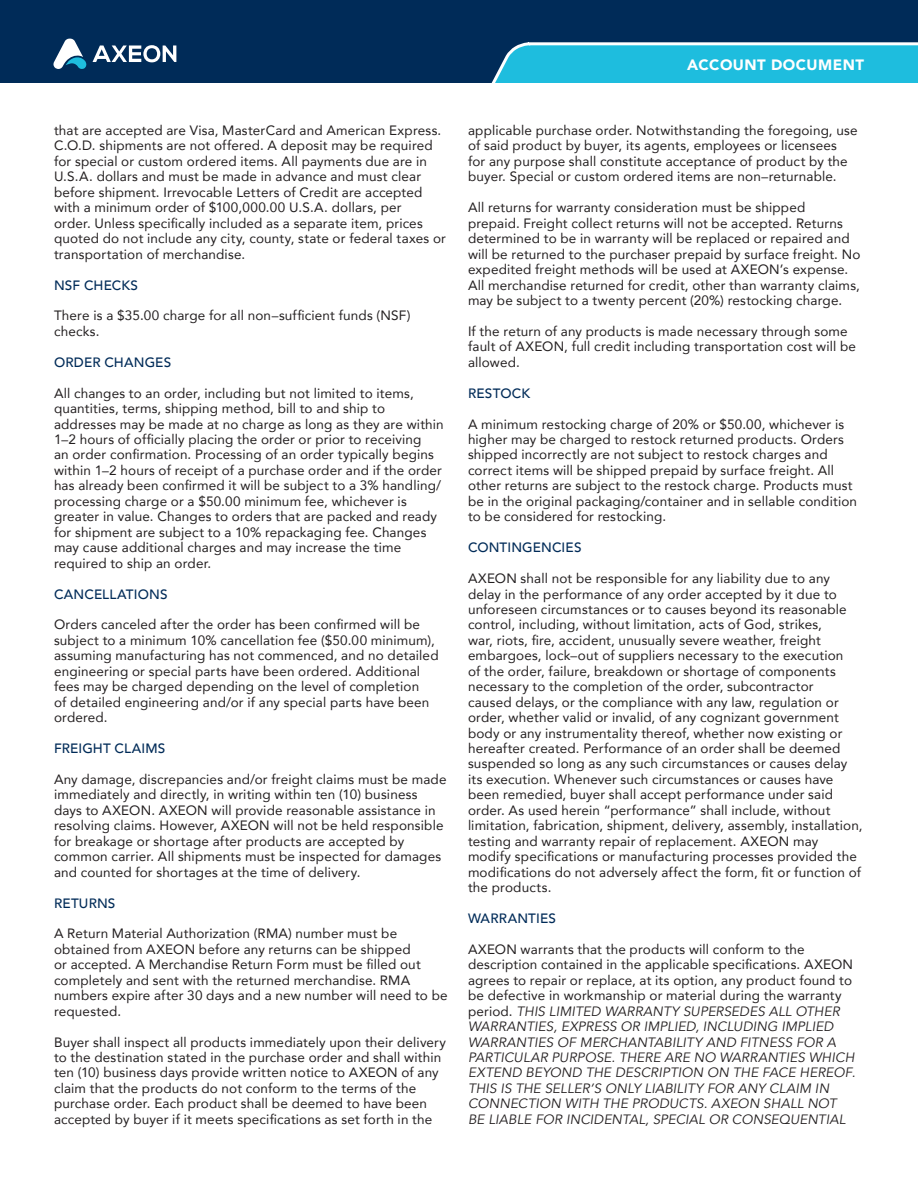
<style>
.page{position:relative;width:918px;height:1188px;background:#fff}
.page>*{position:absolute;margin:0;border:0;box-sizing:border-box;transform-origin:0 0}
.t1{font:900 15px "Avenir";letter-spacing:.03em;color:#fff}
.t2{font:13.5px/15.5px "Avenir";letter-spacing:.01em;color:#231f20}
.t3{font:italic 13.5px/15.5px "Avenir";letter-spacing:.005em;color:#231f20}
.t4{font:500 13.5px "Avenir";letter-spacing:.01em;color:#002b58}
.s1{font-style:normal}
</style>
<div class="page">
<div style="left:0;top:0;width:918px;height:82px;background:#002b58"></div>
<svg style="left:53px;top:39px;width:123px;height:30px"></svg>
<svg style="left:492px;top:42px;width:426px;height:40px;background:#2ebcdb"></svg>
<p class="t1" style="left:687px;top:52px;width:178px">ACCOUNT DOCUMENT</p>
<p class="t2" style="left:54px;top:122px;width:393px">that are accepted are Visa, MasterCard and American Express.<br>C.O.D. shipments are not offered. A deposit may be required for special or custom ordered items. All payments due are in U.S.A. dollars and must be made in advance and must clear before shipment. Irrevocable Letters of Credit are accepted with a minimum order of $100,000.00 U.S.A. dollars, per<br>order. Unless specifically included as a separate item, prices quoted do not include any city, county, state or federal taxes or transportation of merchandise.</p>
<p class="t4" style="left:54px;top:273px;width:85px">NSF CHECKS</p>
<p class="t2" style="left:54px;top:308px;width:358px">There is a $35.00 charge for all non–sufficient funds (NSF) checks.</p>
<p class="t4" style="left:54px;top:350px;width:119px">ORDER CHANGES</p>
<p class="t2" style="left:54px;top:385px;width:391px">All changes to an order, including but not limited to items, quantities, terms, shipping method, bill to and ship to addresses may be made at no charge as long as they are within 1–2 hours of officially placing the order or prior to receiving<br>an order confirmation. Processing of an order typically begins within 1–2 hours of receipt of a purchase order and if the order has already been confirmed it will be subject to a 3% handling/ processing charge or a $50.00 minimum fee, whichever is greater in value. Changes to orders that are packed and ready for shipment are subject to a 10% repackaging fee. Changes may cause additional charges and may increase the time required to ship an order.</p>
<p class="t4" style="left:54px;top:582px;width:115px">CANCELLATIONS</p>
<p class="t2" style="left:54px;top:617px;width:386px">Orders canceled after the order has been confirmed will be subject to a minimum 10% cancellation fee ($50.00 minimum), assuming manufacturing has not commenced, and no detailed engineering or special parts have been ordered. Additional fees may be charged depending on the level of completion<br>of detailed engineering and/or if any special parts have been ordered.</p>
<p class="t4" style="left:54px;top:737px;width:113px">FREIGHT CLAIMS</p>
<p class="t2" style="left:54px;top:771px;width:394px">Any damage, discrepancies and/or freight claims must be made immediately and directly, in writing within ten (10) business days to AXEON. AXEON will provide reasonable assistance in resolving claims. However, AXEON will not be held responsible for breakage or shortage after products are accepted by common carrier. All shipments must be inspected for damages and counted for shortages at the time of delivery.</p>
<p class="t4" style="left:54px;top:891px;width:63px">RETURNS</p>
<p class="t2" style="left:54px;top:926px;width:395px">A Return Material Authorization (RMA) number must be obtained from AXEON before any returns can be shipped<br>or accepted. A Merchandise Return Form must be filled out completely and sent with the returned merchandise. RMA numbers expire after 30 days and a new number will need to be requested.</p>
<p class="t2" style="left:54px;top:1034px;width:394px">Buyer shall inspect all products immediately upon their delivery to the destination stated in the purchase order and shall within ten (10) business days provide written notice to AXEON of any claim that the products do not conform to the terms of the purchase order. Each product shall be deemed to have been accepted by buyer if it meets specifications as set forth in the</p>
<p class="t2" style="left:468px;top:122px;width:391px">applicable purchase order. Notwithstanding the foregoing, use of said product by buyer, its agents, employees or licensees<br>for any purpose shall constitute acceptance of product by the buyer. Special or custom ordered items are non–returnable.</p>
<p class="t2" style="left:468px;top:199px;width:394px">All returns for warranty consideration must be shipped prepaid. Freight collect returns will not be accepted. Returns determined to be in warranty will be replaced or repaired and will be returned to the purchaser prepaid by surface freight. No expedited freight methods will be used at AXEON’s expense.<br>All merchandise returned for credit, other than warranty claims, may be subject to a twenty percent (20%) restocking charge.</p>
<p class="t2" style="left:468px;top:323px;width:390px">If the return of any products is made necessary through some fault of AXEON, full credit including transportation cost will be allowed.</p>
<p class="t4" style="left:468px;top:381px;width:64px">RESTOCK</p>
<p class="t2" style="left:468px;top:416px;width:391px">A minimum restocking charge of 20% or $50.00, whichever is higher may be charged to restock returned products. Orders shipped incorrectly are not subject to restock charges and correct items will be shipped prepaid by surface freight. All other returns are subject to the restock charge. Products must be in the original packaging/container and in sellable condition to be considered for restocking.</p>
<p class="t4" style="left:468px;top:536px;width:115px">CONTINGENCIES</p>
<p class="t2" style="left:468px;top:570px;width:396px">AXEON shall not be responsible for any liability due to any delay in the performance of any order accepted by it due to unforeseen circumstances or to causes beyond its reasonable control, including, without limitation, acts of God, strikes,<br>war, riots, fire, accident, unusually severe weather, freight embargoes, lock–out of suppliers necessary to the execution<br>of the order, failure, breakdown or shortage of components necessary to the completion of the order, subcontractor<br>caused delays, or the compliance with any law, regulation or order, whether valid or invalid, of any cognizant government body or any instrumentality thereof, whether now existing or hereafter created. Performance of an order shall be deemed suspended so long as any such circumstances or causes delay its execution. Whenever such circumstances or causes have been remedied, buyer shall accept performance under said order. As used herein “performance” shall include, without limitation, fabrication, shipment, delivery, assembly, installation, testing and warranty repair of replacement. AXEON may modify specifications or manufacturing processes provided the modifications do not adversely affect the form, fit or function of the products.</p>
<p class="t4" style="left:468px;top:907px;width:90px">WARRANTIES</p>
<p class="t3" style="left:468px;top:942px;width:389px"><span class="s1">AXEON warrants that the products will conform to the description contained in the applicable specifications. AXEON agrees to repair or replace, at its option, any product found to be defective in workmanship or material during the warranty period.</span> THIS LIMITED WARRANTY SUPERSEDES ALL OTHER WARRANTIES, EXPRESS OR IMPLIED, INCLUDING IMPLIED WARRANTIES OF MERCHANTABILITY AND FITNESS FOR A PARTICULAR PURPOSE. THERE ARE NO WARRANTIES WHICH EXTEND BEYOND THE DESCRIPTION ON THE FACE HEREOF.<br>THIS IS THE SELLER’S ONLY LIABILITY FOR ANY CLAIM IN CONNECTION WITH THE PRODUCTS. AXEON SHALL NOT BE LIABLE FOR INCIDENTAL, SPECIAL OR CONSEQUENTIAL</p>
</div>
